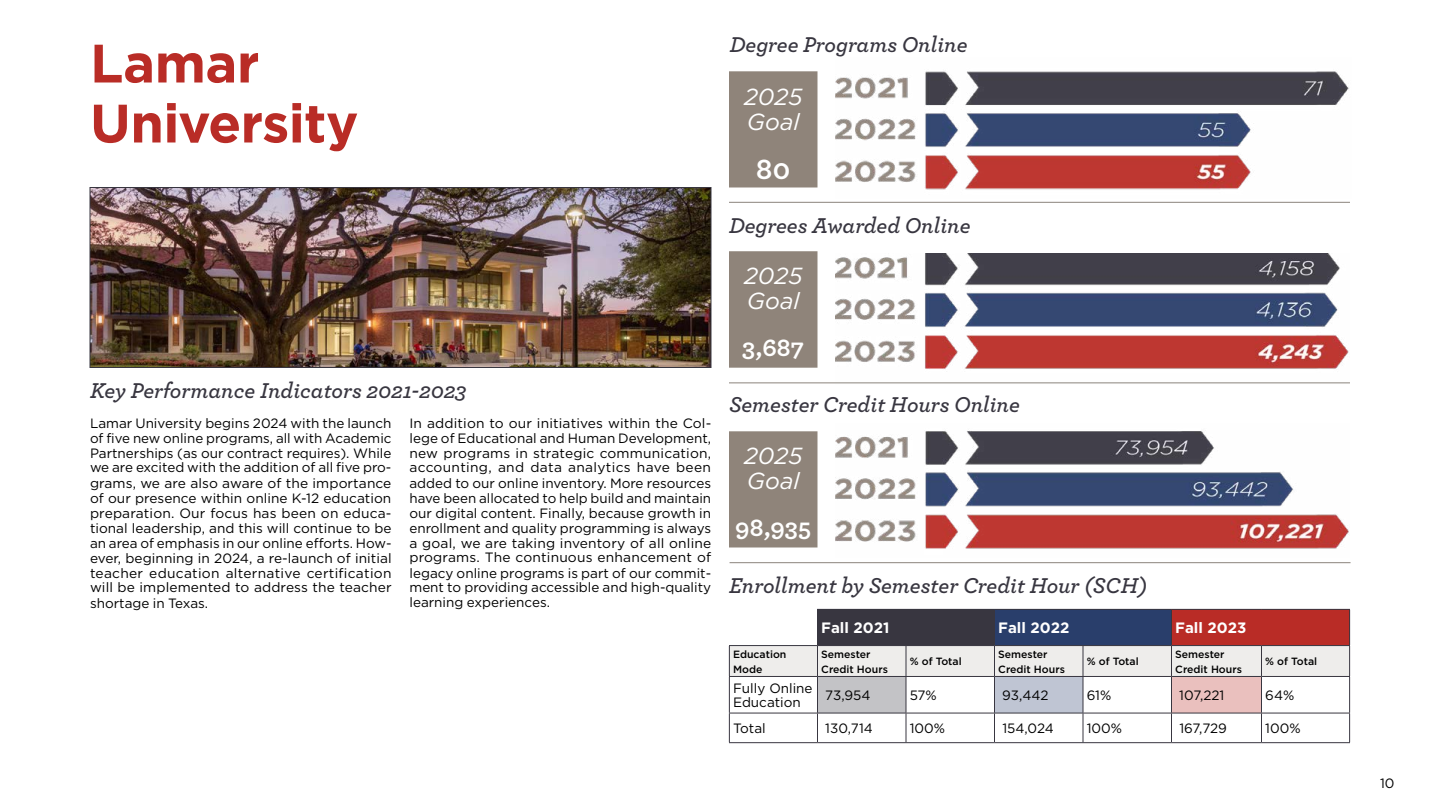
<style>
.page{position:relative;width:1440px;height:810px;background:#fff}
.page>*{position:absolute;margin:0;border:0;box-sizing:border-box;transform-origin:0 0}
.t1{font:700 54px/60px "Gotham";letter-spacing:-.015em;color:#b92c26}
.t2{font:700 30px "Archer Pro";color:#fff}
.t3{font:700 25.5px "Archer Pro";letter-spacing:.005em;color:#fff}
.t4{font:italic 23.25px/24.8px "Gotham";color:#fff}
.t5{font:italic 600 22.5px "Archer";color:#383640}
.t6{font:700 15px "Gotham";color:#fff}
.t7{font:13.5px/15px "Gotham";color:#000;text-align:justify}
.t8{font:500 10.5px/15px "Gotham";color:#000}
</style>
<div class="page">
<img style="left:92px;top:189px;width:617px;height:177px">
<div style="left:90px;top:187px;width:621px;height:181px;border:1px solid #383640"></div>
<img style="left:836px;top:71px;width:513px;height:119px">
<div style="left:729px;top:71px;width:89px;height:116px;background:#8f847a"></div>
<div style="left:729px;top:251px;width:89px;height:117px;background:#8f847a"></div>
<img style="left:836px;top:253px;width:514px;height:130px">
<img style="left:836px;top:431px;width:513px;height:118px">
<div style="left:729px;top:431px;width:89px;height:117px;background:#8f847a"></div>
<hr style="left:729px;top:383px;width:621px;height:1px;background:#8b847c">
<hr style="left:729px;top:202px;width:621px;height:1px;background:#8b847c">
<hr style="left:730px;top:562px;width:621px;height:1px;background:#8b847c">
<div style="left:818px;top:609px;width:176px;height:37px;background:#383640"></div>
<div style="left:994px;top:609px;width:178px;height:37px;background:#293e6b"></div>
<div style="left:1172px;top:609px;width:178px;height:37px;background:#b92c26"></div>
<div style="left:730px;top:646px;width:619px;height:30px;background:#eeedeb"></div>
<div style="left:818px;top:676px;width:88px;height:37px;background:#c3c3c6"></div>
<div style="left:994px;top:676px;width:89px;height:37px;background:#bfc5d3"></div>
<div style="left:1172px;top:676px;width:90px;height:37px;background:#eac0be"></div>
<hr style="left:994px;top:646px;width:1px;height:30px;background:#383640">
<hr style="left:906px;top:646px;width:1px;height:30px;background:#383640">
<hr style="left:1171px;top:646px;width:1px;height:30px;background:#383640">
<hr style="left:1083px;top:646px;width:1px;height:30px;background:#383640">
<svg style="left:906px;top:714px;width:1px;height:28px"></svg>
<hr style="left:1261px;top:646px;width:1px;height:30px;background:#383640">
<svg style="left:994px;top:714px;width:1px;height:28px"></svg>
<svg style="left:1083px;top:714px;width:1px;height:28px"></svg>
<svg style="left:1171px;top:714px;width:1px;height:28px"></svg>
<svg style="left:1261px;top:714px;width:1px;height:28px"></svg>
<svg style="left:817px;top:714px;width:1px;height:28px"></svg>
<hr style="left:817px;top:646px;width:1px;height:30px;background:#383640">
<hr style="left:729px;top:713px;width:89px;height:1px;background:#383640">
<hr style="left:906px;top:713px;width:88px;height:1px;background:#383640">
<hr style="left:1083px;top:713px;width:89px;height:1px;background:#383640">
<hr style="left:1262px;top:713px;width:88px;height:1px;background:#383640">
<hr style="left:817px;top:609px;width:89px;height:1px;background:#383640">
<hr style="left:817px;top:610px;width:1px;height:35px;background:#383640">
<hr style="left:994px;top:609px;width:89px;height:1px;background:#383640">
<hr style="left:994px;top:610px;width:1px;height:35px;background:#383640">
<hr style="left:1083px;top:609px;width:89px;height:1px;background:#383640">
<hr style="left:729px;top:645px;width:89px;height:1px;background:#383640">
<hr style="left:729px;top:646px;width:1px;height:30px;background:#383640">
<hr style="left:994px;top:645px;width:89px;height:1px;background:#383640">
<hr style="left:1083px;top:645px;width:89px;height:1px;background:#383640">
<hr style="left:1349px;top:646px;width:1px;height:30px;background:#383640">
<hr style="left:1172px;top:609px;width:90px;height:1px;background:#383640">
<hr style="left:1171px;top:610px;width:1px;height:35px;background:#383640">
<hr style="left:1262px;top:609px;width:88px;height:1px;background:#383640">
<hr style="left:1349px;top:610px;width:1px;height:35px;background:#383640">
<hr style="left:1172px;top:645px;width:90px;height:1px;background:#383640">
<hr style="left:1262px;top:645px;width:88px;height:1px;background:#383640">
<hr style="left:729px;top:676px;width:89px;height:1px;background:#383640">
<hr style="left:729px;top:677px;width:1px;height:36px;background:#383640">
<hr style="left:906px;top:676px;width:88px;height:1px;background:#383640">
<hr style="left:1083px;top:676px;width:89px;height:1px;background:#383640">
<hr style="left:1262px;top:676px;width:88px;height:1px;background:#383640">
<hr style="left:1349px;top:677px;width:1px;height:36px;background:#383640">
<svg style="left:729px;top:713px;width:1px;height:29px"></svg>
<svg style="left:1349px;top:713px;width:1px;height:29px"></svg>
<hr style="left:729px;top:742px;width:89px;height:1px;background:#383640">
<hr style="left:818px;top:742px;width:88px;height:1px;background:#383640">
<hr style="left:906px;top:742px;width:88px;height:1px;background:#383640">
<hr style="left:994px;top:742px;width:89px;height:1px;background:#383640">
<hr style="left:1083px;top:742px;width:89px;height:1px;background:#383640">
<hr style="left:1172px;top:742px;width:90px;height:1px;background:#383640">
<hr style="left:1262px;top:742px;width:88px;height:1px;background:#383640">
<hr style="left:818px;top:676px;width:88px;height:1px;background:#383640">
<hr style="left:817px;top:677px;width:1px;height:36px;background:#383640">
<hr style="left:906px;top:677px;width:1px;height:36px;background:#383640">
<hr style="left:818px;top:713px;width:88px;height:1px;background:#383640">
<hr style="left:994px;top:676px;width:89px;height:1px;background:#383640">
<hr style="left:994px;top:677px;width:1px;height:36px;background:#383640">
<hr style="left:1083px;top:677px;width:1px;height:36px;background:#383640">
<hr style="left:994px;top:713px;width:89px;height:1px;background:#383640">
<hr style="left:1172px;top:676px;width:90px;height:1px;background:#383640">
<hr style="left:1171px;top:677px;width:1px;height:36px;background:#383640">
<hr style="left:1261px;top:677px;width:1px;height:36px;background:#383640">
<hr style="left:1172px;top:713px;width:90px;height:1px;background:#383640">
<h1 class="t1" style="left:90px;top:32px;width:270px">Lamar<br>University</h1>
<h3 class="t5" style="left:730px;top:28px;width:239px">Degree Programs Online</h3>
<h3 class="t4" style="left:744px;top:84px;width:60px">2025<br>Goal</h3>
<h2 class="t2" style="left:756px;top:146px;width:35px">80</h2>
<h3 class="t5" style="left:729px;top:208px;width:243px">Degrees Awarded Online</h3>
<h3 class="t4" style="left:744px;top:264px;width:60px">2025<br>Goal</h3>
<h3 class="t5" style="left:90px;top:373px;width:378px">Key Performance Indicators 2021-2023</h3>
<p class="t7" style="left:90px;top:415px;width:303px">Lamar University begins 2024 with the launch of five new online programs, all with Academic Partnerships (as our contract requires). While we are excited with the addition of all five pro&shy;grams, we are also aware of the importance of our presence within online K-12 education preparation. Our focus has been on educa&shy;tional leadership, and this will continue to be an area of emphasis in our online efforts. How&shy;ever, beginning in 2024, a re-launch of initial teacher education alternative certification will be implemented to address the teacher shortage in Texas.</p>
<p class="t7" style="left:410px;top:415px;width:303px">In addition to our initiatives within the Col&shy;lege of Educational and Human Development, new programs in strategic communication, accounting, and data analytics have been added to our online inventory. More resources have been allocated to help build and maintain our digital content. Finally, because growth in enrollment and quality programming is always a goal, we are taking inventory of all online programs. The continuous enhancement of legacy online programs is part of our commit&shy;ment to providing accessible and high-quality learning experiences.</p>
<h3 class="t3" style="left:742px;top:327px;width:64px">3,687</h3>
<h3 class="t5" style="left:729px;top:388px;width:292px">Semester Credit Hours Online</h3>
<h3 class="t4" style="left:744px;top:444px;width:60px">2025<br>Goal</h3>
<h3 class="t3" style="left:735px;top:507px;width:77px">98,935</h3>
<h3 class="t5" style="left:729px;top:568px;width:419px">Enrollment by Semester Credit Hour (SCH)</h3>
<p class="t6" style="left:821px;top:619px;width:70px">Fall 2021</p>
<p class="t6" style="left:998px;top:619px;width:73px">Fall 2022</p>
<p class="t6" style="left:1175px;top:619px;width:73px">Fall 2023</p>
<p class="t8" style="left:733px;top:646px;width:55px">Education<br>Mode</p>
<p class="t8" style="left:821px;top:646px;width:68px">Semester<br>Credit Hours</p>
<p class="t8" style="left:910px;top:654px;width:54px">% of Total</p>
<p class="t8" style="left:998px;top:646px;width:68px">Semester<br>Credit Hours</p>
<p class="t8" style="left:1087px;top:654px;width:54px">% of Total</p>
<p class="t8" style="left:1175px;top:646px;width:68px">Semester<br>Credit Hours</p>
<p class="t8" style="left:1265px;top:654px;width:54px">% of Total</p>
<p class="t7" style="left:733px;top:682px;width:81px;line-height:13.5px">Fully Online<br>Education</p>
<p class="t7" style="left:825px;top:688px;width:47px">73,954</p>
<p class="t7" style="left:910px;top:688px;width:29px">57%</p>
<p class="t7" style="left:1002px;top:688px;width:48px">93,442</p>
<p class="t7" style="left:1087px;top:688px;width:26px">61%</p>
<p class="t7" style="left:1179px;top:688px;width:47px">107,221</p>
<p class="t7" style="left:1265px;top:688px;width:31px">64%</p>
<p class="t7" style="left:733px;top:721px;width:34px">Total</p>
<p class="t7" style="left:825px;top:721px;width:49px">130,714</p>
<p class="t7" style="left:910px;top:721px;width:37px">100%</p>
<p class="t7" style="left:1002px;top:721px;width:53px">154,024</p>
<p class="t7" style="left:1087px;top:721px;width:37px">100%</p>
<p class="t7" style="left:1179px;top:721px;width:49px">167,729</p>
<p class="t7" style="left:1265px;top:721px;width:37px">100%</p>
<p class="t7" style="left:1380px;top:775px;width:16px">10</p>
</div>
